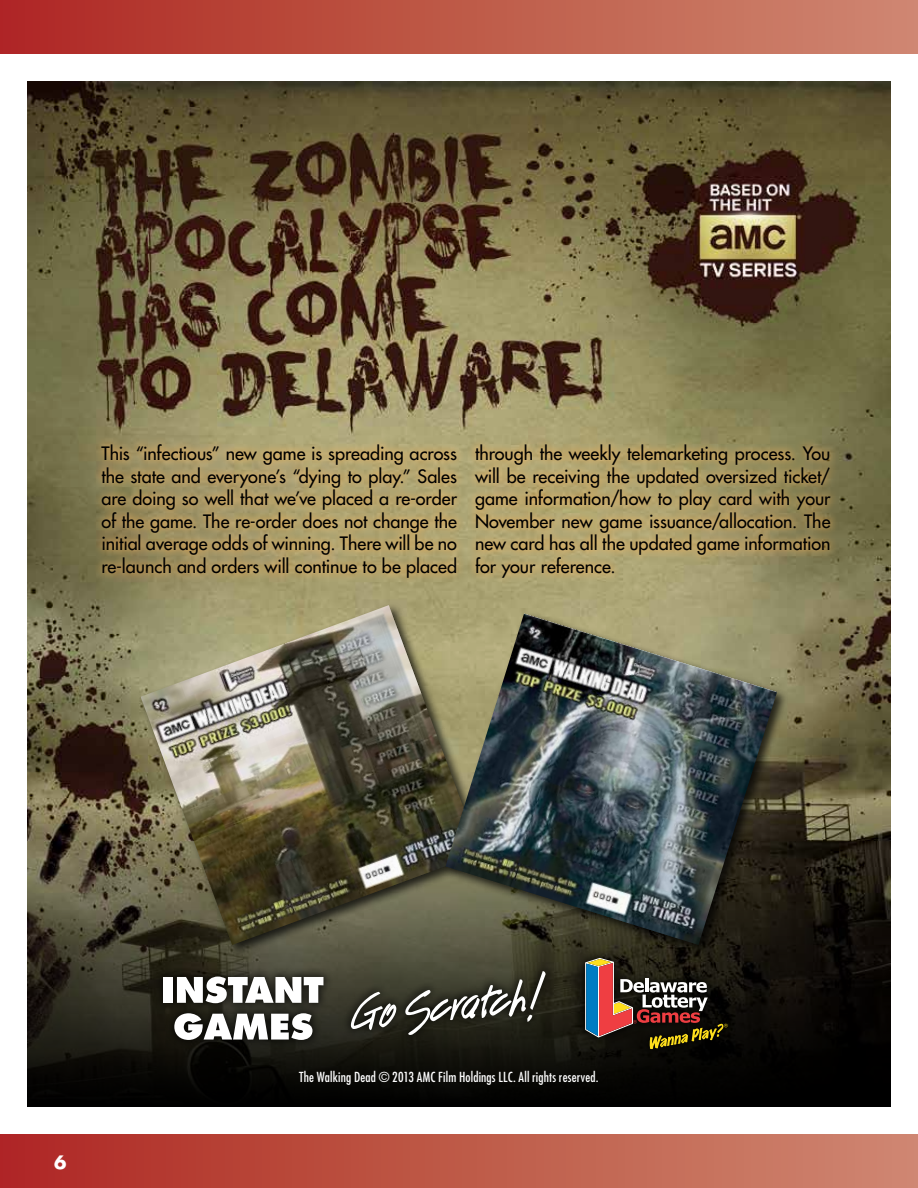
<style>
.page{position:relative;width:918px;height:1188px;background:#fff}
.page>*{position:absolute;margin:0;border:0;box-sizing:border-box;transform-origin:0 0}
.t1{font:500 18px/22.5px "Futura Std";color:#000;text-align:justify}
.t2{font:700 18px "Futura Std";color:#fff}
.t3{font:condensed 13.5px "Futura Std";letter-spacing:.01em;color:#fff}
</style>
<div class="page">
<img style="left:27px;top:81px;width:864px;height:1026px">
<svg style="left:27px;top:803px;width:863px;height:304px;background:#1f1d15"></svg>
<div style="left:93px;top:435px;width:746px;height:152px;background:#fbb355;opacity:.75"></div>
<div style="left:138px;top:603px;width:354px;height:354px;background:#000;opacity:.75"></div>
<img style="left:141px;top:605px;width:339px;height:340px">
<div style="left:443px;top:611px;width:346px;height:346px;background:#000;opacity:.75"></div>
<img style="left:446px;top:613px;width:331px;height:332px">
<div style="left:575px;top:949px;width:162px;height:109px;background:#000;opacity:.75"></div>
<svg style="left:585px;top:958px;width:143px;height:91px;background:#503f36"></svg>
<div style="left:154px;top:967px;width:179px;height:82px;background:#000;opacity:.75"></div>
<div style="left:163px;top:977px;width:10px;height:26px;background:#fff"></div>
<svg style="left:177px;top:977px;width:146px;height:26px"></svg>
<svg style="left:174px;top:1013px;width:138px;height:27px"></svg>
<svg style="left:338px;top:961px;width:222px;height:89px;background:#414136"></svg>
<div style="left:0;top:0;width:918px;height:54px;background:linear-gradient(to right,#ae2822,#ce8970)"></div>
<div style="left:0;top:1134px;width:918px;height:54px;background:linear-gradient(to right,#ae2822,#ce8970)"></div>
<p class="t1" style="left:102px;top:443px;width:357px">This “infectious” new game is spreading across the state and everyone’s “dying to play.” Sales are doing so well that we’ve placed a re-order of the game. The re-order does not change the initial average odds of winning. There will be no re-launch and orders will continue to be placed</p>
<p class="t1" style="left:475px;top:443px;width:357px">through the weekly telemarketing process. You will be receiving the updated oversized ticket/ game information/how to play card with your November new game issuance/allocation. The new card has all the updated game information for your reference.</p>
<p class="t2" style="left:54px;top:1150px;width:14px">6</p>
<p class="t3" style="left:299px;top:1069px;width:301px">The Walking Dead © 2013 AMC Film Holdings LLC. All rights reserved.</p>
</div>
